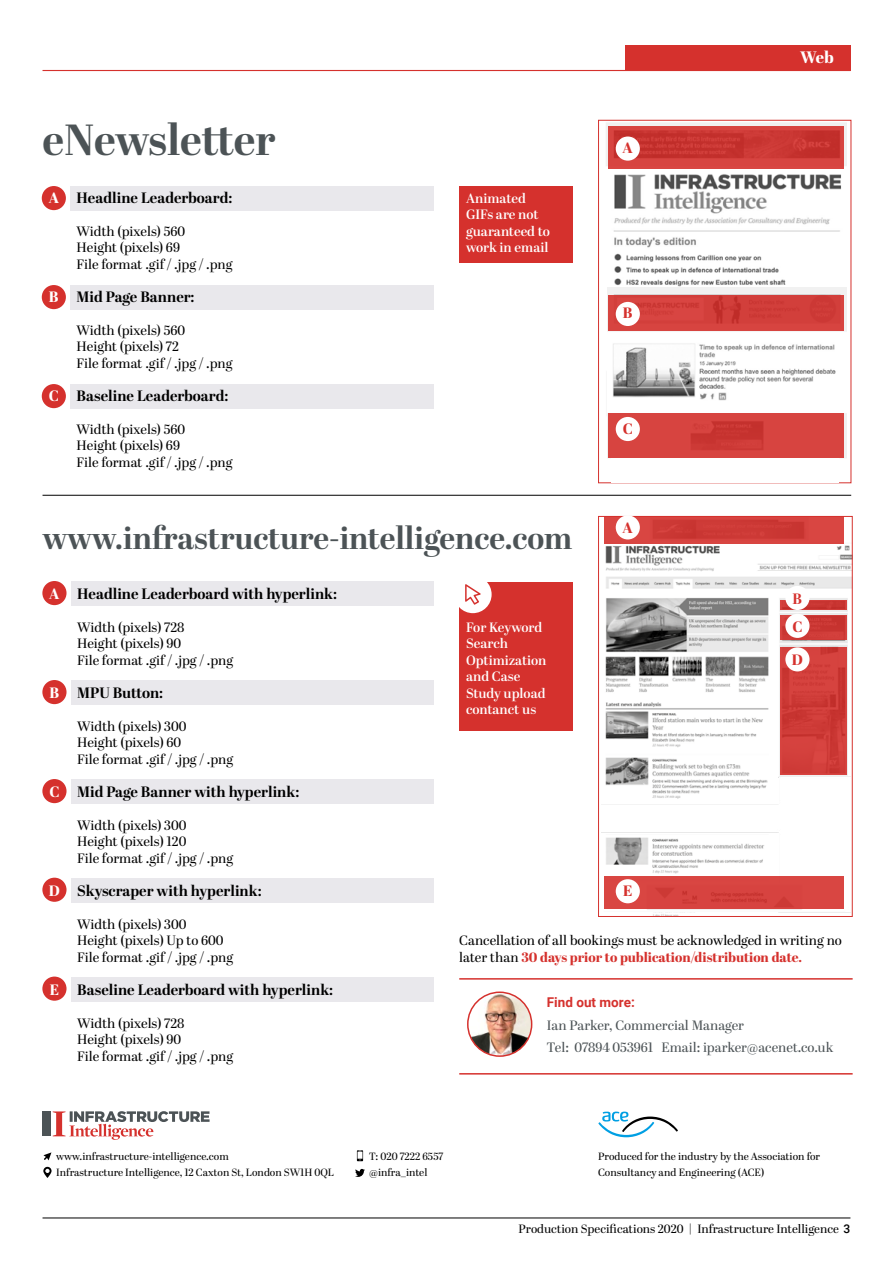
<style>
.page{position:relative;width:893px;height:1263px;background:#fff}
.page>*{position:absolute;margin:0;border:0;box-sizing:border-box;transform-origin:0 0}
.t1{font:700 43.5px "Abril Display";letter-spacing:-.005em;color:#4c5356}
.t2{font:700 31.5px "Abril Display";color:#4c5356}
.t3{font:800 16.5px "Abril Display";color:#fff}
.t4{font:700 15px "Abril Display";color:#000}
.t5{font:800 15px "Abril Display";color:#fff}
.t6{font:800 15px "Abril Display";color:#d5312d}
.t7{font:700 15px "Abril Display";color:#d5312d}
.t8{font:13.5px/16.5px "Abril Display";color:#000}
.t9{font:600 13.5px/16.5px "Abril Display";color:#fff}
.t10{font:13.5px/22.5px "Abril Display";color:#4c5356}
.t11{font:700 13.5px "Roboto";color:#d5312d}
.t12{font:12px "Abril Display";color:#000}
.t13{font:10.5px/16.5px "Abril Display";color:#000}
.s1{font-weight:800;color:#d5312d}
.s2{font-family:"Roboto";font-weight:500}
</style>
<div class="page">
<hr style="left:43px;top:1218px;width:807px;height:1px;background:#000">
<hr style="left:43px;top:70px;width:807px;height:1px;background:#d5312d">
<div style="left:625px;top:45px;width:225px;height:26px;background:#d5312d"></div>
<img style="left:602px;top:545px;width:249px;height:370px">
<div style="left:598px;top:516px;width:255px;height:401px;border:1px solid #d5312d"></div>
<img style="left:602px;top:883px;width:245px;height:29px">
<hr style="left:43px;top:495px;width:808px;height:1px;background:#000">
<div style="left:71px;top:186px;width:363px;height:24px;background:#e9e8ec"></div>
<div style="left:71px;top:285px;width:363px;height:24px;background:#e9e8ec"></div>
<div style="left:71px;top:384px;width:363px;height:24px;background:#e9e8ec"></div>
<img style="left:606px;top:123px;width:240px;height:164px">
<div style="left:598px;top:120px;width:253px;height:363px;border:1px solid #d5312d"></div>
<img style="left:607px;top:287px;width:239px;height:171px">
<div style="left:42px;top:186px;width:24px;height:24px;background:#d5312d;border-radius:50%"></div>
<div style="left:42px;top:285px;width:24px;height:24px;background:#d5312d;border-radius:50%"></div>
<div style="left:42px;top:384px;width:24px;height:24px;background:#d5312d;border-radius:50%"></div>
<div style="left:608px;top:126px;width:236px;height:42px;background:linear-gradient(to right,#ce3b38,#cc3935)"></div>
<div style="left:608px;top:296px;width:236px;height:35px;background:#d23f3b"></div>
<svg style="left:608px;top:414px;width:236px;height:44px;background:#d4413d"></svg>
<div style="left:616px;top:136px;width:24px;height:25px;background:#fff;border-radius:50%"></div>
<div style="left:616px;top:302px;width:24px;height:24px;background:#fff;border-radius:50%"></div>
<div style="left:616px;top:417px;width:24px;height:24px;background:#fff;border-radius:50%"></div>
<div style="left:459px;top:186px;width:114px;height:77px;background:#d5312d"></div>
<div style="left:604px;top:516px;width:240px;height:28px;background:#d33f3c"></div>
<div style="left:616px;top:515px;width:24px;height:24px;background:#fff;border-radius:50%"></div>
<div style="left:604px;top:876px;width:240px;height:33px;background:#d74440"></div>
<div style="left:616px;top:879px;width:24px;height:24px;background:#fff;border-radius:50%"></div>
<div style="left:780px;top:647px;width:67px;height:127px;background:#d13d3a"></div>
<div style="left:785px;top:647px;width:24px;height:24px;background:#fff;border-radius:50%"></div>
<div style="left:780px;top:615px;width:67px;height:25px;background:#cc3935"></div>
<div style="left:785px;top:614px;width:24px;height:24px;background:#fff;border-radius:50%"></div>
<div style="left:780px;top:600px;width:67px;height:10px;background:#c83531"></div>
<div style="left:785px;top:586px;width:24px;height:24px;background:#fff;border-radius:50%"></div>
<div style="left:459px;top:582px;width:114px;height:149px;background:#d5312d"></div>
<div style="left:454px;top:576px;width:38px;height:37px;background:#fff;border-radius:50%"></div>
<svg style="left:465px;top:584px;width:16px;height:21px"></svg>
<svg style="left:598px;top:1111px;width:80px;height:26px"></svg>
<div style="left:43px;top:1111px;width:8px;height:25px;background:#4c5356"></div>
<svg style="left:53px;top:1111px;width:157px;height:29px"></svg>
<svg style="left:355px;top:1169px;width:10px;height:8px"></svg>
<svg style="left:43px;top:1152px;width:8px;height:8px"></svg>
<svg style="left:357px;top:1150px;width:6px;height:11px"></svg>
<svg style="left:43px;top:1167px;width:9px;height:11px"></svg>
<div style="left:611px;top:458px;width:227px;height:25px;background:#fff"></div>
<div style="left:71px;top:581px;width:363px;height:24px;background:#e9e8ec"></div>
<div style="left:71px;top:680px;width:363px;height:24px;background:#e9e8ec"></div>
<div style="left:71px;top:779px;width:363px;height:24px;background:#e9e8ec"></div>
<div style="left:71px;top:878px;width:363px;height:24px;background:#e9e8ec"></div>
<div style="left:71px;top:977px;width:363px;height:24px;background:#e9e8ec"></div>
<div style="left:42px;top:581px;width:25px;height:24px;background:#d5312d;border-radius:50%"></div>
<div style="left:42px;top:680px;width:25px;height:24px;background:#d5312d;border-radius:50%"></div>
<div style="left:42px;top:779px;width:25px;height:24px;background:#d5312d;border-radius:50%"></div>
<div style="left:42px;top:878px;width:25px;height:24px;background:#d5312d;border-radius:50%"></div>
<div style="left:42px;top:976px;width:25px;height:25px;background:#d5312d;border-radius:50%"></div>
<hr style="left:459px;top:978px;width:394px;height:2px;background:#d5312d">
<hr style="left:459px;top:1073px;width:394px;height:1px;background:#d5312d">
<img style="left:468px;top:992px;width:64px;height:64px;border-radius:32px">
<div style="left:467px;top:991px;width:65px;height:66px;border:2px solid #d5312d;border-radius:50%"></div>
<h1 class="t1" style="left:43px;top:109px;width:234px">eNewsletter</h1>
<p class="t5" style="left:49px;top:187px;width:12px">A</p>
<p class="t5" style="left:49px;top:286px;width:11px">B</p>
<p class="t5" style="left:49px;top:385px;width:12px">C</p>
<p class="t4" style="left:77px;top:187px;width:157px">Headline Leaderboard:</p>
<p class="t8" style="left:77px;top:223px;width:158px">Width (pixels) 560<br>Height (pixels) 69<br>File format .gif / .jpg / .png</p>
<p class="t4" style="left:77px;top:286px;width:119px">Mid Page Banner:</p>
<p class="t8" style="left:77px;top:322px;width:158px">Width (pixels) 560<br>Height (pixels) 72<br>File format .gif / .jpg / .png</p>
<p class="t4" style="left:77px;top:385px;width:153px">Baseline Leaderboard:</p>
<p class="t8" style="left:77px;top:421px;width:158px">Width (pixels) 560<br>Height (pixels) 69<br>File format .gif / .jpg / .png</p>
<p class="t9" style="left:466px;top:190px;width:85px">Animated<br>GIFs are not guaranteed to work in email</p>
<h2 class="t2" style="left:43px;top:516px;width:531px">www.infrastructure-intelligence.com</h2>
<p class="t6" style="left:623px;top:137px;width:12px">A</p>
<p class="t6" style="left:623px;top:302px;width:11px">B</p>
<p class="t6" style="left:623px;top:418px;width:12px">C</p>
<p class="t6" style="left:623px;top:517px;width:12px">A</p>
<p class="t3" style="left:800px;top:46px;width:35px">Web</p>
<p class="t5" style="left:49px;top:583px;width:12px">A</p>
<p class="t5" style="left:50px;top:682px;width:11px">B</p>
<p class="t5" style="left:49px;top:781px;width:12px">C</p>
<p class="t5" style="left:49px;top:880px;width:13px">D</p>
<p class="t5" style="left:50px;top:979px;width:11px">E</p>
<p class="t4" style="left:77px;top:583px;width:261px">Headline Leaderboard with hyperlink:</p>
<p class="t8" style="left:77px;top:619px;width:158px">Width (pixels) 728<br>Height (pixels) 90<br>File format .gif / .jpg / .png</p>
<p class="t4" style="left:77px;top:682px;width:87px">MPU Button:</p>
<p class="t8" style="left:77px;top:718px;width:158px">Width (pixels) 300<br>Height (pixels) 60<br>File format .gif / .jpg / .png</p>
<p class="t4" style="left:77px;top:781px;width:224px">Mid Page Banner with hyperlink:</p>
<p class="t8" style="left:77px;top:817px;width:158px">Width (pixels) 300<br>Height (pixels) 120<br>File format .gif / .jpg / .png</p>
<p class="t4" style="left:77px;top:880px;width:186px">Skyscraper with hyperlink:</p>
<p class="t8" style="left:77px;top:916px;width:158px">Width (pixels) 300<br>Height (pixels) Up to 600<br>File format .gif / .jpg / .png</p>
<p class="t4" style="left:77px;top:979px;width:257px">Baseline Leaderboard with hyperlink:</p>
<p class="t8" style="left:77px;top:1015px;width:158px">Width (pixels) 728<br>Height (pixels) 90<br>File format .gif / .jpg / .png</p>
<p class="t9" style="left:466px;top:619px;width:82px">For Keyword<br>Search<br>Optimization and Case<br>Study upload contanct us</p>
<p class="t6" style="left:623px;top:880px;width:11px">E</p>
<p class="t7" style="left:792px;top:588px;width:11px">B</p>
<p class="t6" style="left:792px;top:616px;width:12px">C</p>
<p class="t6" style="left:792px;top:649px;width:13px">D</p>
<p class="t8" style="left:459px;top:933px;width:384px">Cancellation of all bookings must be acknowledged in writing no later than <span class="s1">30 days prior to publication/distribution date.</span></p>
<p class="t11" style="left:547px;top:993px;width:89px">Find out more:</p>
<p class="t10" style="left:547px;top:1015px;width:288px">Ian Parker, Commercial Manager<br>Tel: 07894 053961 Email: iparker@acenet.co.uk</p>
<p class="t13" style="left:56px;top:1148px;width:279px">www.infrastructure-intelligence.com<br>Infrastructure Intelligence, 12 Caxton St, London SW1H 0QL</p>
<p class="t13" style="left:369px;top:1148px;width:76px">T: 020 7222 6557 @infra_intel</p>
<p class="t13" style="left:598px;top:1148px;width:223px">Produced for the industry by the Association for<br>Consultancy and Engineering (ACE)</p>
<p class="t12" style="left:519px;top:1220px;width:333px">Production Specifications 2020 | Infrastructure Intelligence <span class="s2">3</span></p>
</div>
